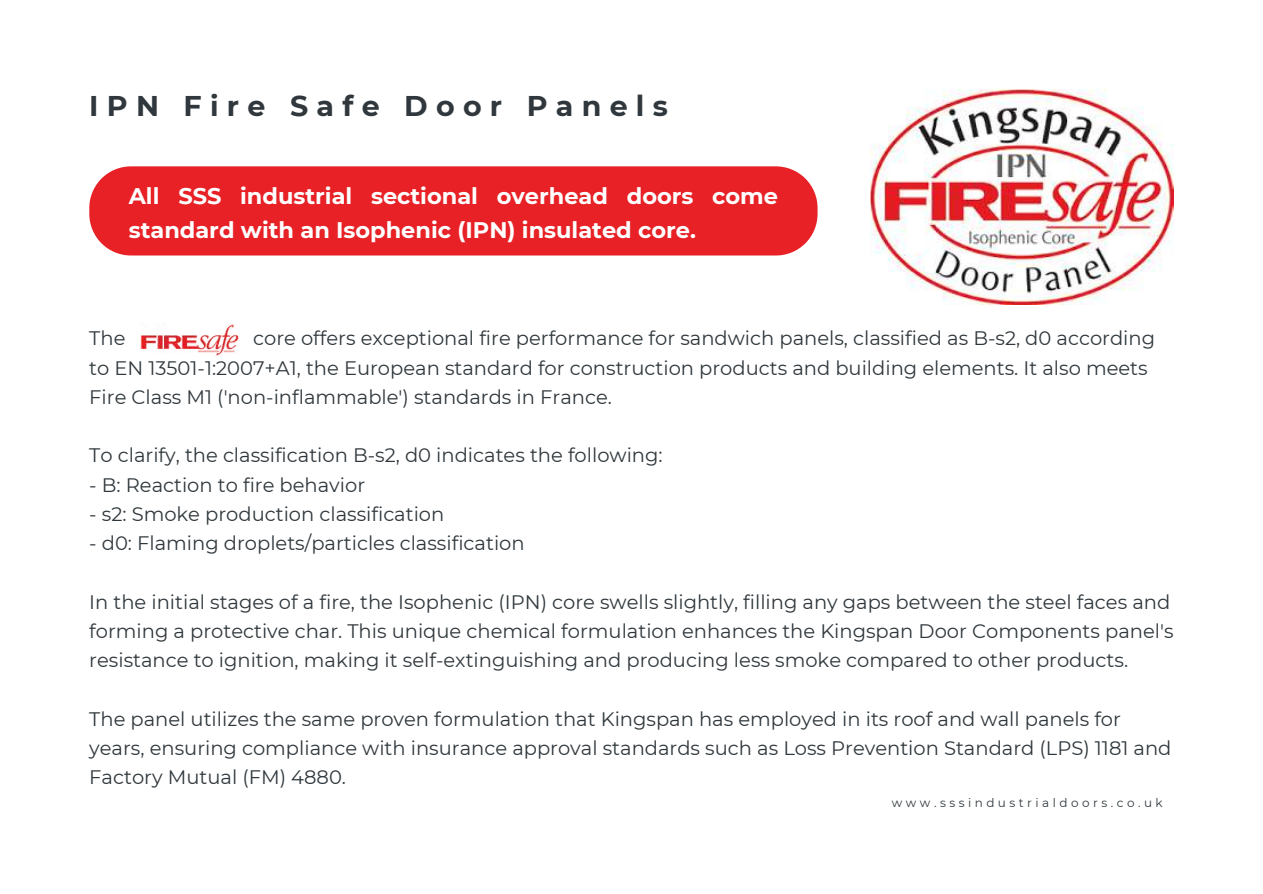
<style>
.page{position:relative;width:1263px;height:894px;background:#fff}
.page>*{position:absolute;margin:0;border:0;box-sizing:border-box;transform-origin:0 0}
.t1{font:700 28.5px "Montserrat";letter-spacing:.29em;color:#30383d}
.t2{font:700 22.5px/33.8px "Montserrat";color:#fff}
.t3{font:19.5px/29.2px "Montserrat";color:#30383d}
.t4{font:12px "Montserrat";letter-spacing:.29em;color:#30383d}
</style>
<div class="page">
<img style="left:870px;top:89px;width:303px;height:215px">
<img style="left:140px;top:324px;width:99px;height:32px">
<div style="left:89px;top:166px;width:728px;height:89px;background:#e72126"></div>
<h1 class="t1" style="left:89px;top:88px;width:580px">IPN Fire Safe Door Panels</h1>
<p class="t2" style="left:129px;top:179px;width:651px">All SSS industrial sectional overhead doors come standard with an Isophenic (IPN) insulated core.</p>
<p class="t3" style="left:89px;top:323px;width:1067px;text-indent:164px">core offers exceptional fire performance for sandwich panels, classified as B-s2, d0 according to EN 13501-1:2007+A1, the European standard for construction products and building elements. It also meets<br>Fire Class M1 ('non-inflammable') standards in France.</p>
<p class="t3" style="left:89px;top:440px;width:575px">To clarify, the classification B-s2, d0 indicates the following:</p>
<p class="t3" style="left:89px;top:470px;width:277px">- B: Reaction to fire behavior</p>
<p class="t3" style="left:89px;top:499px;width:357px">- s2: Smoke production classification</p>
<p class="t3" style="left:89px;top:528px;width:437px">- d0: Flaming droplets/particles classification</p>
<p class="t3" style="left:89px;top:587px;width:1086px">In the initial stages of a fire, the Isophenic (IPN) core swells slightly, filling any gaps between the steel faces and forming a protective char. This unique chemical formulation enhances the Kingspan Door Components panel's resistance to ignition, making it self-extinguishing and producing less smoke compared to other products.</p>
<p class="t3" style="left:89px;top:704px;width:1084px">The panel utilizes the same proven formulation that Kingspan has employed in its roof and wall panels for years, ensuring compliance with insurance approval standards such as Loss Prevention Standard (LPS) 1181 and<br>Factory Mutual (FM) 4880.</p>
<p class="t3" style="left:89px;top:323px;width:38px">The</p>
<p class="t4" style="left:892px;top:795px;width:272px">www.sssindustrialdoors.co.uk</p>
</div>
